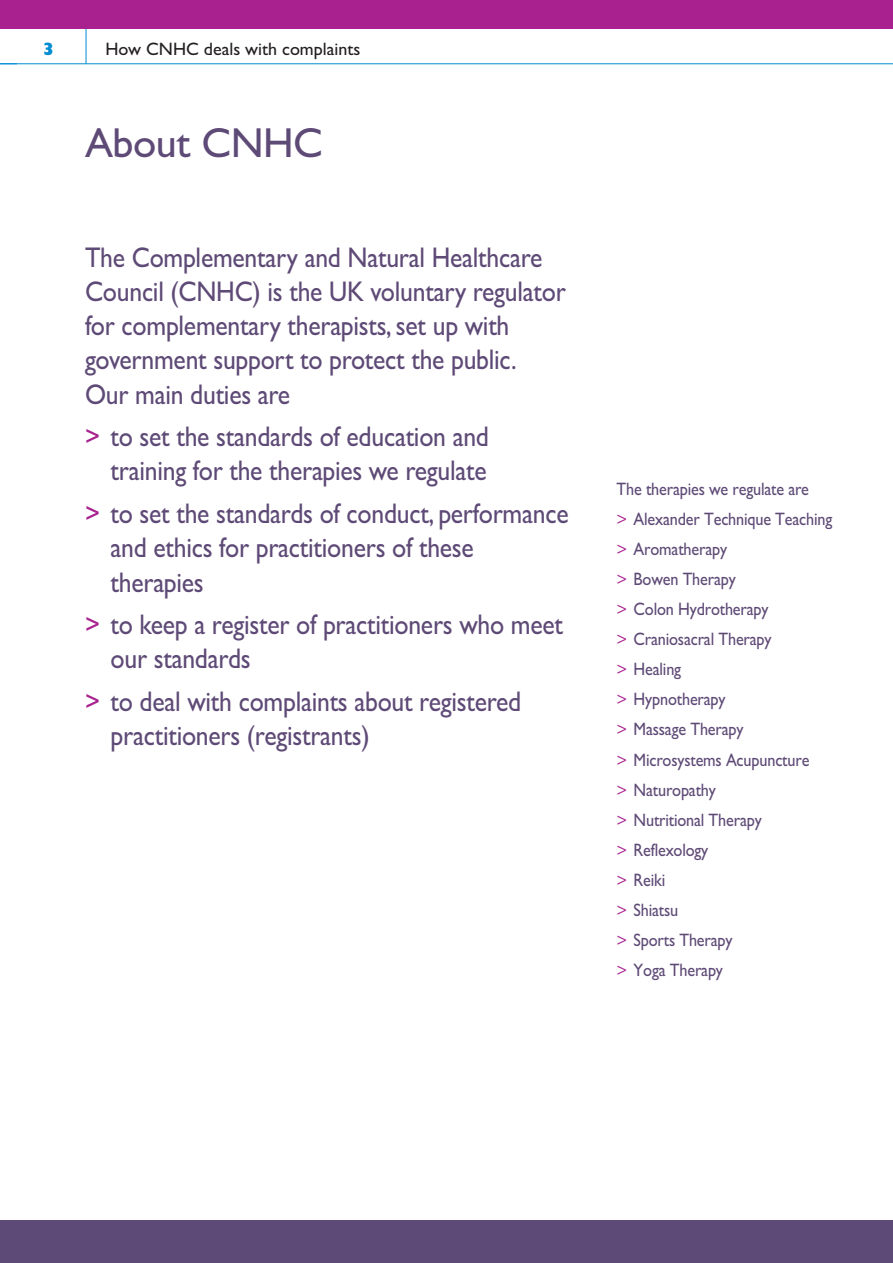
<style>
.page{position:relative;width:893px;height:1263px;background:#fff}
.page>*{position:absolute;margin:0;border:0;box-sizing:border-box;transform-origin:0 0}
.t1{font:42px "Gill Sans";letter-spacing:-.01em;color:#5e4a76}
.t2{font:28.5px/34.2px "Gill Sans";letter-spacing:-.01em;color:#5e4a76;scale:.9 1}
.t3{font:18px/30.2px "M Gill Sans";letter-spacing:-.01em;color:#5e4a76;scale:.9 1}
.t4{font:18px "Gill Sans";color:#231f20}
.t5{font:800 18px "M Gill Sans";color:#008cd2}
.s1{color:#a8218e}
</style>
<div class="page">
<hr style="left:0;top:63px;width:893px;height:1px;background:#008cd2">
<div style="left:0;top:1220px;width:893px;height:43px;background:#5e4a76"></div>
<hr style="left:86px;top:19px;width:1px;height:45px;background:#008cd2">
<div style="left:0;top:0;width:893px;height:29px;background:#a8218e"></div>
<p class="t5" style="left:43px;top:43px;width:14px">3</p>
<p class="t4" style="left:105px;top:38px;width:256px">How CNHC deals with complaints</p>
<h1 class="t1" style="left:85px;top:118px;width:239px">About CNHC</h1>
<p class="t2" style="left:85px;top:240px;width:536px">The Complementary and Natural Healthcare Council (CNHC) is the UK voluntary regulator for complementary therapists, set up with government support to protect the public.<br>Our main duties are</p>
<p class="t2" style="left:85px;top:419px;width:450px;text-align:right"><span class="s1">&gt;</span> to set the standards of education and training for the therapies we regulate</p>
<p class="t2" style="left:111px;top:496px;width:510px;text-indent:-26px"><span class="s1">&gt;</span> to set the standards of conduct, performance and ethics for practitioners of these therapies</p>
<p class="t2" style="left:111px;top:607px;width:504px;text-indent:-26px"><span class="s1">&gt;</span> to keep a register of practitioners who meet our standards</p>
<p class="t2" style="left:111px;top:684px;width:458px;text-indent:-26px"><span class="s1">&gt;</span> to deal with complaints about registered practitioners (registrants)</p>
<p class="t3" style="left:617px;top:475px;width:241px">The therapies we regulate are<br><span class="s1">&gt;</span> Alexander Technique Teaching <span class="s1">&gt;</span> Aromatherapy<br><span class="s1">&gt;</span> Bowen Therapy<br><span class="s1">&gt;</span> Colon Hydrotherapy<br><span class="s1">&gt;</span> Craniosacral Therapy<br><span class="s1">&gt;</span> Healing<br><span class="s1">&gt;</span> Hypnotherapy<br><span class="s1">&gt;</span> Massage Therapy<br><span class="s1">&gt;</span> Microsystems Acupuncture<br><span class="s1">&gt;</span> Naturopathy<br><span class="s1">&gt;</span> Nutritional Therapy<br><span class="s1">&gt;</span> Reflexology<br><span class="s1">&gt;</span> Reiki<br><span class="s1">&gt;</span> Shiatsu<br><span class="s1">&gt;</span> Sports Therapy<br><span class="s1">&gt;</span> Yoga Therapy</p>
</div>
